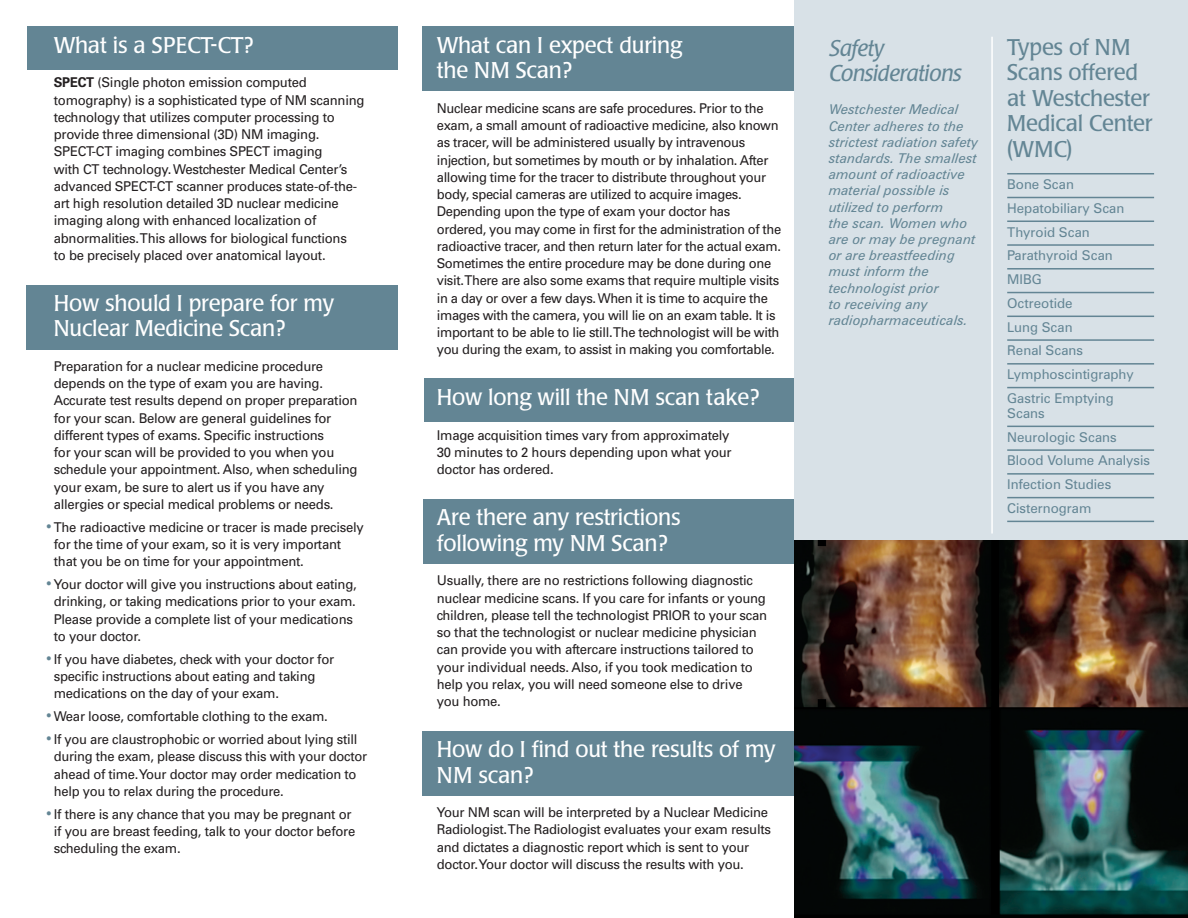
<style>
.page{position:relative;width:1188px;height:918px;background:#fff}
.page>*{position:absolute;margin:0;border:0;box-sizing:border-box;transform-origin:0 0}
.t1{font:22.5px/25.5px "Poppl Laudatio";letter-spacing:-.01em;color:#fff}
.t2{font:22.5px/25.5px "Poppl Laudatio";letter-spacing:-.01em;color:#638594}
.t3{font:italic 22.5px/25.5px "Poppl Laudatio";letter-spacing:-.01em;color:#638594}
.t4{font:13.5px/17.2px "Univers";letter-spacing:-.02em;color:#231f20}
.t5{font:13.5px/17.2px "Univers";letter-spacing:-.02em;color:#231f20;scale:.96 1}
.t6{font:italic 13.5px/16.2px "Zurich BT";color:#638594}
.t7{font:13.5px/23.7px "Zurich BT";color:#638594}
.s1{font-weight:700}
.s2{font-size:16.5px;color:#638594}
</style>
<div class="page">
<div style="left:424px;top:379px;width:371px;height:43px;background:#638594"></div>
<div style="left:422px;top:26px;width:373px;height:65px;background:#638594"></div>
<div style="left:26px;top:285px;width:372px;height:65px;background:#638594"></div>
<div style="left:422px;top:731px;width:373px;height:65px;background:#638594"></div>
<div style="left:423px;top:499px;width:372px;height:65px;background:#638594"></div>
<div style="left:27px;top:26px;width:371px;height:43px;background:#638594"></div>
<div style="left:795px;top:0;width:393px;height:669px;background:#d8e1e7"></div>
<hr style="left:1007px;top:173px;width:147px;height:1px;background:#638594">
<hr style="left:1007px;top:197px;width:147px;height:1px;background:#638594">
<hr style="left:1007px;top:221px;width:147px;height:1px;background:#638594">
<hr style="left:1007px;top:244px;width:147px;height:2px;background:#638594">
<hr style="left:1007px;top:268px;width:147px;height:2px;background:#638594">
<hr style="left:1007px;top:292px;width:147px;height:1px;background:#638594">
<hr style="left:1007px;top:316px;width:147px;height:1px;background:#638594">
<hr style="left:1007px;top:339px;width:147px;height:2px;background:#638594">
<hr style="left:1007px;top:363px;width:147px;height:2px;background:#638594">
<hr style="left:1007px;top:387px;width:147px;height:1px;background:#638594">
<hr style="left:1007px;top:426px;width:147px;height:1px;background:#638594">
<hr style="left:1007px;top:449px;width:147px;height:2px;background:#638594">
<hr style="left:1007px;top:473px;width:147px;height:2px;background:#638594">
<hr style="left:1007px;top:497px;width:147px;height:1px;background:#638594">
<hr style="left:1007px;top:521px;width:147px;height:1px;background:#638594">
<hr style="left:991px;top:37px;width:2px;height:497px;background:#fff">
<img style="left:795px;top:540px;width:393px;height:378px">
<h1 class="t1" style="left:54px;top:33px;width:201px">What is a SPECT-CT?</h1>
<p class="t4" style="left:54px;top:74px;width:312px"><span class="s1">SPECT</span> (Single photon emission computed tomography) is a sophisticated type of NM scanning technology that utilizes computer processing to provide three dimensional (3D) NM imaging.<br>SPECT-CT imaging combines SPECT imaging<br>with CT technology. Westchester Medical Center’s advanced SPECT-CT scanner produces state-of-the&shy;art high resolution detailed 3D nuclear medicine imaging along with enhanced localization of abnormalities. This allows for biological functions<br>to be precisely placed over anatomical layout.</p>
<h1 class="t1" style="left:54px;top:291px;width:282px">How should I prepare for my<br>Nuclear Medicine Scan?</h1>
<p class="t4" style="left:54px;top:357px;width:305px">Preparation for a nuclear medicine procedure depends on the type of exam you are having.<br>Accurate test results depend on proper preparation for your scan. Below are general guidelines for different types of exams. Specific instructions<br>for your scan will be provided to you when you schedule your appointment. Also, when scheduling your exam, be sure to alert us if you have any allergies or special medical problems or needs.</p>
<p class="t4" style="left:54px;top:518px;width:312px;text-indent:-8px"><span class="s2">•</span> The radioactive medicine or tracer is made precisely for the time of your exam, so it is very important that you be on time for your appointment.</p>
<p class="t4" style="left:54px;top:575px;width:304px;text-indent:-8px"><span class="s2">•</span> Your doctor will give you instructions about eating, drinking, or taking medications prior to your exam.<br>Please provide a complete list of your medications to your doctor.</p>
<p class="t4" style="left:54px;top:650px;width:282px;text-indent:-8px"><span class="s2">•</span> If you have diabetes, check with your doctor for specific instructions about eating and taking medications on the day of your exam.</p>
<p class="t4" style="left:46px;top:708px;width:283px"><span class="s2">•</span> Wear loose, comfortable clothing to the exam.</p>
<p class="t5" style="left:54px;top:731px;width:328px;text-indent:-8px"><span class="s2">•</span> If you are claustrophobic or worried about lying still during the exam, please discuss this with your doctor ahead of time. Your doctor may order medication to help you to relax during the procedure.</p>
<p class="t4" style="left:54px;top:805px;width:303px;text-indent:-8px"><span class="s2">•</span> If there is any chance that you may be pregnant or if you are breast feeding, talk to your doctor before scheduling the exam.</p>
<h1 class="t1" style="left:437px;top:33px;width:247px">What can I expect during the NM Scan?</h1>
<p class="t5" style="left:437px;top:99px;width:360px">Nuclear medicine scans are safe procedures. Prior to the exam, a small amount of radioactive medicine, also known as tracer, will be administered usually by intravenous injection, but sometimes by mouth or by inhalation. After allowing time for the tracer to distribute throughout your body, special cameras are utilized to acquire images.<br>Depending upon the type of exam your doctor has ordered, you may come in first for the administration of the radioactive tracer, and then return later for the actual exam.<br>Sometimes the entire procedure may be done during one visit. There are also some exams that require multiple visits in a day or over a few days. When it is time to acquire the images with the camera, you will lie on an exam table. It is important to be able to lie still. The technologist will be with you during the exam, to assist in making you comfortable.</p>
<h1 class="t1" style="left:437px;top:385px;width:324px">How long will the NM scan take?</h1>
<p class="t4" style="left:437px;top:426px;width:296px">Image acquisition times vary from approximately<br>30 minutes to 2 hours depending upon what your doctor has ordered.</p>
<h1 class="t1" style="left:437px;top:505px;width:245px">Are there any restrictions following my NM Scan?</h1>
<p class="t4" style="left:437px;top:572px;width:332px">Usually, there are no restrictions following diagnostic nuclear medicine scans. If you care for infants or young children, please tell the technologist PRIOR to your scan so that the technologist or nuclear medicine physician can provide you with aftercare instructions tailored to your individual needs. Also, if you took medication to help you relax, you will need someone else to drive you home.</p>
<h1 class="t1" style="left:437px;top:737px;width:340px">How do I find out the results of my<br>NM scan?</h1>
<p class="t4" style="left:437px;top:803px;width:336px">Your NM scan will be interpreted by a Nuclear Medicine Radiologist. The Radiologist evaluates your exam results and dictates a diagnostic report which is sent to your doctor. Your doctor will discuss the results with you.</p>
<h1 class="t3" style="left:829px;top:36px;width:134px">Safety<br>Considerations</h1>
<p class="t6" style="left:829px;top:101px;width:151px">Westchester Medical<br>Center adheres to the strictest radiation safety standards. The smallest amount of radioactive material possible is utilized to perform<br>the scan. Women who are or may be pregnant or are breastfeeding must inform the technologist prior<br>to receiving any radiopharmaceuticals.</p>
<h1 class="t2" style="left:1007px;top:35px;width:147px">Types of NM<br>Scans offered at Westchester<br>Medical Center (WMC)</h1>
<p class="t7" style="left:1007px;top:172px;width:128px">Bone Scan<br>Hepatobiliary Scan<br>Thyroid Scan<br>Parathyroid Scan<br>MIBG<br>Octreotide<br>Lung Scan<br>Renal Scans<br>Lymphoscintigraphy<br>Gastric Emptying</p>
<p class="t7" style="left:1007px;top:401px;width:145px">Scans<br>Neurologic Scans<br>Blood Volume Analysis<br>Infection Studies<br>Cisternogram</p>
</div>
